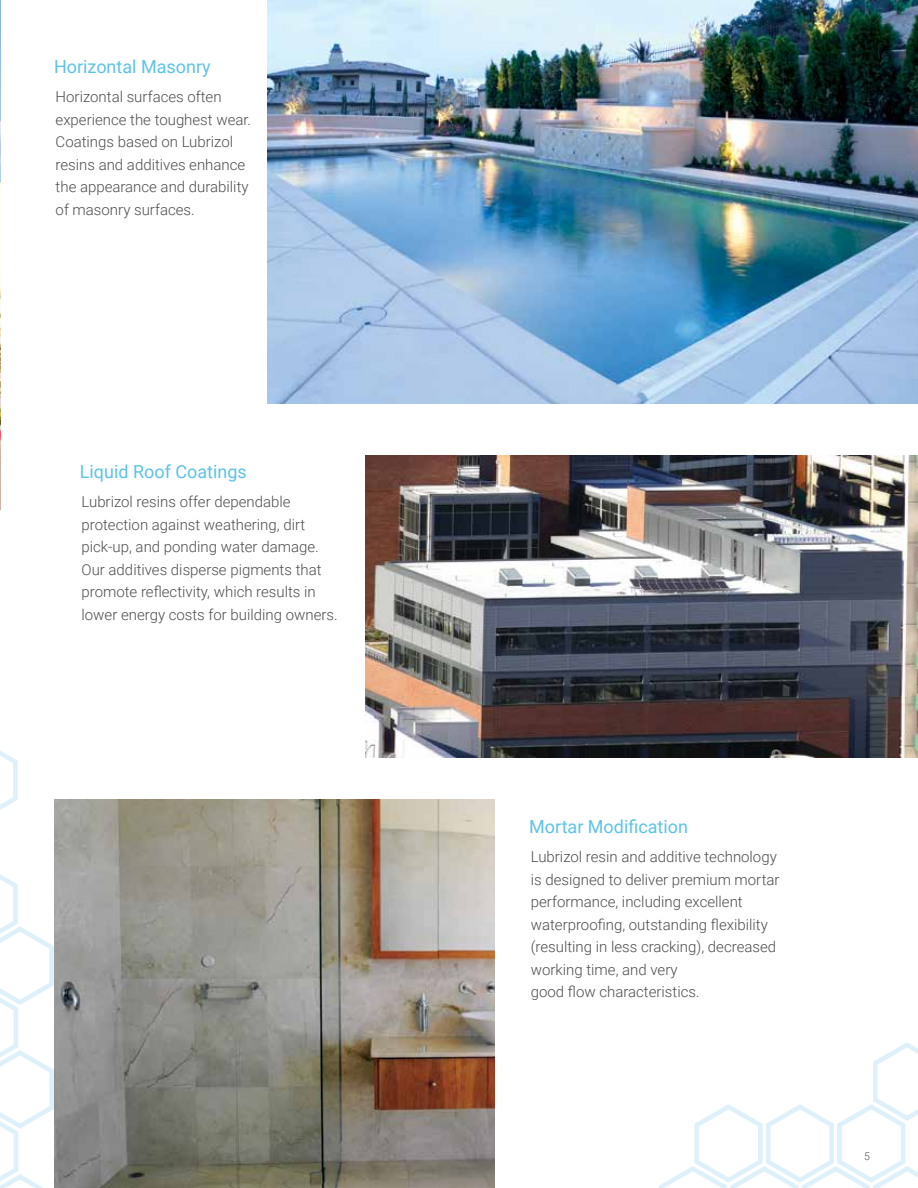
<style>
.page{position:relative;width:918px;height:1188px;background:#fff}
.page>*{position:absolute;margin:0;border:0;box-sizing:border-box;transform-origin:0 0}
.t1{font:18px "Roboto";color:#5dc2e7}
.t2{font:300 15px/22.5px "Roboto";color:#4d4d4f}
.t3{font:300 10.5px "Roboto";color:#4d4d4f}
</style>
<div class="page">
<img style="left:0;top:0;width:1px;height:510px">
<svg style="left:0;top:750px;width:18px;height:60px"></svg>
<svg style="left:0;top:874px;width:54px;height:314px"></svg>
<svg style="left:659px;top:1042px;width:259px;height:146px"></svg>
<img style="left:54px;top:799px;width:440px;height:389px">
<img style="left:365px;top:456px;width:553px;height:302px">
<img style="left:268px;top:0;width:650px;height:404px">
<p class="t1" style="left:54px;top:54px;width:158px">Horizontal Masonry</p>
<p class="t2" style="left:56px;top:85px;width:197px">Horizontal surfaces often experience the toughest wear.<br>Coatings based on Lubrizol resins and additives enhance the appearance and durability of masonry surfaces.</p>
<p class="t1" style="left:80px;top:459px;width:168px">Liquid Roof Coatings</p>
<p class="t2" style="left:82px;top:490px;width:258px">Lubrizol resins offer dependable protection against weathering, dirt pick-up, and ponding water damage.<br>Our additives disperse pigments that promote reflectivity, which results in lower energy costs for building owners.</p>
<p class="t1" style="left:529px;top:814px;width:160px">Mortar Modification</p>
<p class="t2" style="left:531px;top:845px;width:250px">Lubrizol resin and additive technology is designed to deliver premium mortar performance, including excellent waterproofing, outstanding flexibility (resulting in less cracking), decreased working time, and very<br>good flow characteristics.</p>
<p class="t3" style="left:864px;top:1149px;width:7px">5</p>
</div>
